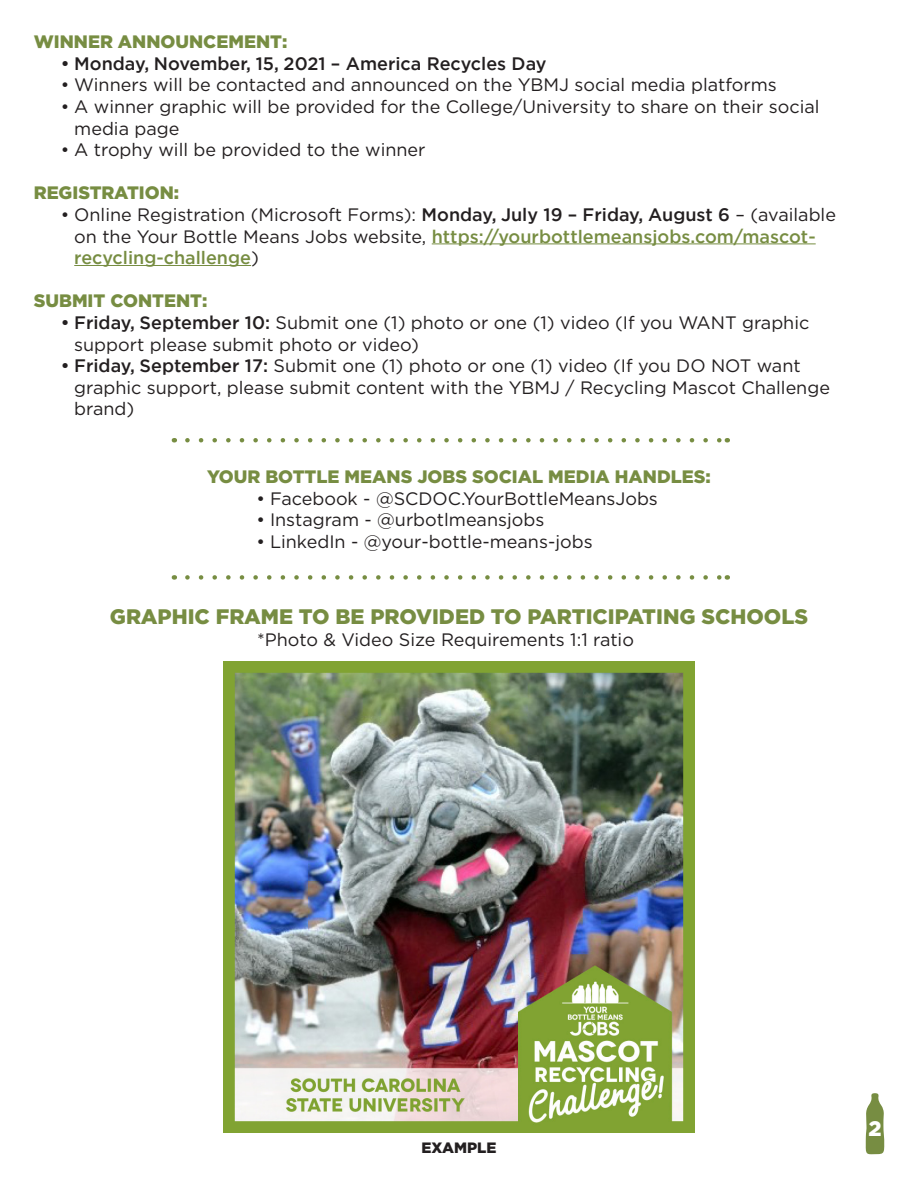
<style>
.page{position:relative;width:918px;height:1188px;background:#fff}
.page>*{position:absolute;margin:0;border:0;box-sizing:border-box;transform-origin:0 0}
.t1{font:900 21px "Gotham";color:#778d42}
.t2{font:900 21px "Gotham";color:#fff}
.t3{font:18px/21.6px "Gotham";color:#231f20}
.t4{font:900 18px "Gotham";color:#778d42}
.t5{font:500 18px "Gotham";color:#231f20}
.t6{font:900 15px "Gotham";color:#231f20}
.s1{font-weight:500}
.s2{font-weight:500;color:#778d42}
</style>
<div class="page">
<svg style="left:865px;top:1093px;width:20px;height:61px"></svg>
<hr style="left:432px;top:243px;width:384px;height:1px;background:#778d42">
<hr style="left:74px;top:265px;width:177px;height:1px;background:#778d42">
<img style="left:224px;top:661px;width:470px;height:471px">
<svg style="left:187px;top:438px;width:533px;height:4px"></svg>
<svg style="left:187px;top:575px;width:533px;height:5px"></svg>
<p class="t4" style="left:34px;top:29px;width:255px">WINNER ANNOUNCEMENT:</p>
<p class="t5" style="left:61px;top:52px;width:487px">• Monday, November, 15, 2021 – America Recycles Day</p>
<p class="t3" style="left:61px;top:74px;width:718px">• Winners will be contacted and announced on the YBMJ social media platforms</p>
<p class="t3" style="left:74px;top:95px;width:747px;text-indent:-14px">• A winner graphic will be provided for the College/University to share on their social media page</p>
<p class="t3" style="left:61px;top:139px;width:366px">• A trophy will be provided to the winner</p>
<p class="t4" style="left:34px;top:181px;width:147px">REGISTRATION:</p>
<p class="t3" style="left:74px;top:203px;width:763px;text-indent:-14px">• Online Registration (Microsoft Forms): <span class="s1">Monday, July 19 – Friday, August 6</span> – (available on the Your Bottle Means Jobs website, <span class="s2">https://yourbottlemeansjobs.com/mascot&shy;recycling-challenge</span>)</p>
<p class="t4" style="left:34px;top:289px;width:175px">SUBMIT CONTENT:</p>
<p class="t3" style="left:74px;top:311px;width:737px;text-indent:-14px"><span class="s1">• Friday, September 10:</span> Submit one (1) photo or one (1) video (If you WANT graphic support please submit photo or video)</p>
<p class="t3" style="left:74px;top:355px;width:757px;text-indent:-14px"><span class="s1">• Friday, September 17:</span> Submit one (1) photo or one (1) video (If you DO NOT want graphic support, please submit content with the YBMJ / Recycling Mascot Challenge brand)</p>
<p class="t4" style="left:207px;top:464px;width:505px">YOUR BOTTLE MEANS JOBS SOCIAL MEDIA HANDLES:</p>
<p class="t3" style="left:256px;top:487px;width:403px">• Facebook - @SCDOC.YourBottleMeansJobs</p>
<p class="t3" style="left:256px;top:509px;width:289px">• Instagram - @urbotlmeansjobs</p>
<p class="t3" style="left:256px;top:530px;width:338px">• LinkedIn - @your-bottle-means-jobs</p>
<p class="t1" style="left:110px;top:602px;width:700px">GRAPHIC FRAME TO BE PROVIDED TO PARTICIPATING SCHOOLS</p>
<p class="t3" style="left:257px;top:628px;width:378px">*Photo &amp; Video Size Requirements 1:1 ratio</p>
<p class="t6" style="left:421px;top:1137px;width:77px">EXAMPLE</p>
<p class="t2" style="left:868px;top:1114px;width:15px">2</p>
</div>
